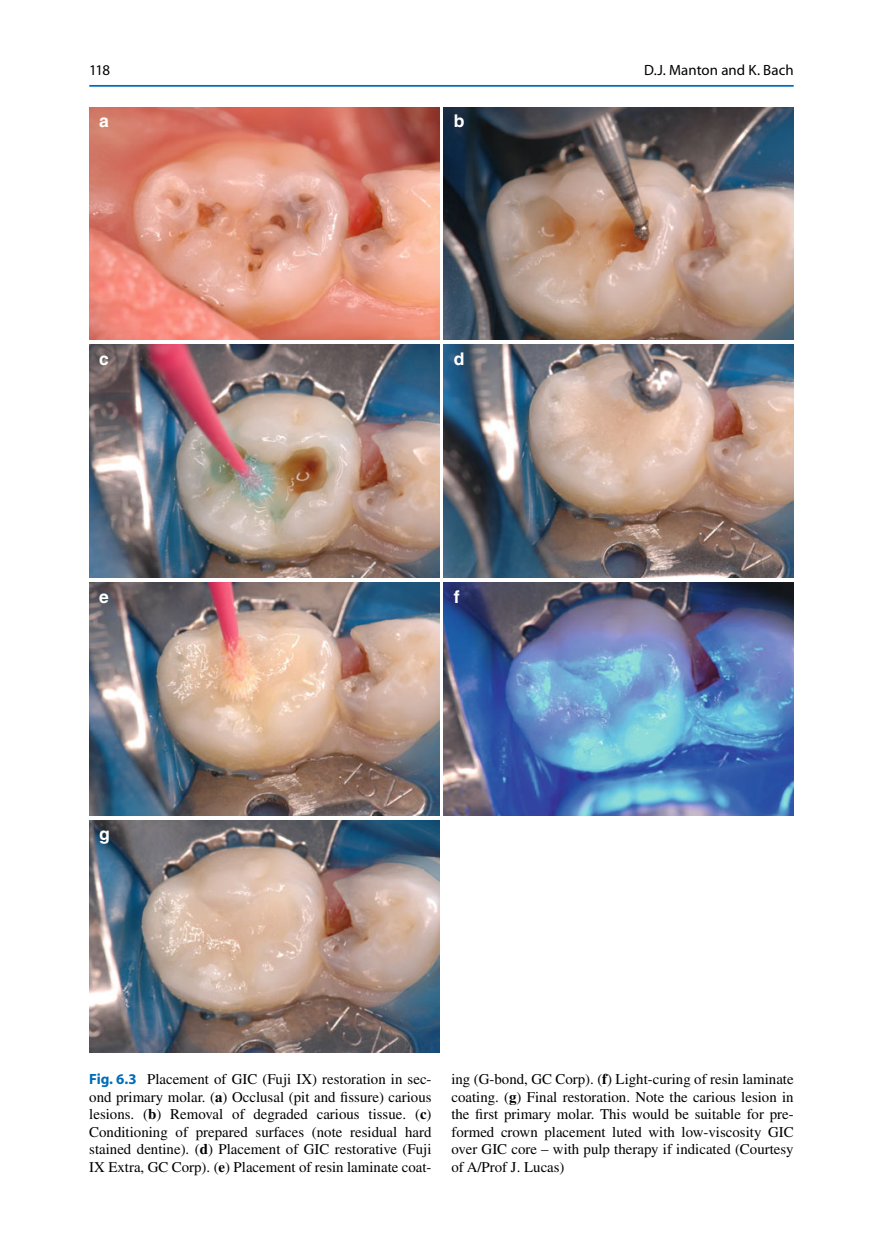
<style>
.page{position:relative;width:883px;height:1260px;background:#fff}
.page>*{position:absolute;margin:0;border:0;box-sizing:border-box;transform-origin:0 0}
.t1{font:700 17.5px "Njcnyt Helvetica";color:#fff}
.t2{font:14.88px/17.5px "Qtfxxn Times";color:#000;text-align:justify}
.t3{font:14.88px "Lrgrsy Myriad";color:#000}
.s1{font-family:"Fdqtyp Myriad";font-weight:700;color:#006db6}
.s2{font-family:"Lpgxft Times";font-weight:700}
</style>
<div class="page">
<img style="left:89px;top:107px;width:350px;height:233px">
<img style="left:444px;top:107px;width:350px;height:233px">
<img style="left:89px;top:345px;width:350px;height:232px">
<img style="left:444px;top:345px;width:350px;height:232px">
<img style="left:89px;top:582px;width:350px;height:233px">
<img style="left:444px;top:582px;width:350px;height:233px">
<img style="left:89px;top:820px;width:350px;height:233px">
<hr style="left:89px;top:85px;width:705px;height:2px;background:#006db6">
<p class="t3" style="left:89px;top:64px;width:22px">118</p>
<p class="t1" style="left:99px;top:114px;width:11px">a</p>
<p class="t1" style="left:454px;top:114px;width:12px">b</p>
<p class="t1" style="left:99px;top:352px;width:11px">c</p>
<p class="t1" style="left:454px;top:352px;width:12px">d</p>
<p class="t1" style="left:99px;top:590px;width:11px">e</p>
<p class="t1" style="left:99px;top:827px;width:12px">g</p>
<p class="t1" style="left:454px;top:590px;width:7px">f</p>
<p class="t3" style="left:644px;top:64px;width:151px">D.J. Manton and K. Bach</p>
<p class="t2" style="left:89px;top:1072px;width:344px"><span class="s1">Fig. 6.3</span> Placement of GIC (Fuji IX) restoration in sec&shy;ond primary molar. ( <span class="s2">a</span> ) Occlusal (pit and fissure) carious lesions. ( <span class="s2">b</span> ) Removal of degraded carious tissue. ( <span class="s2">c</span> )<br>Conditioning of prepared surfaces (note residual hard stained dentine). ( <span class="s2">d</span> ) Placement of GIC restorative (Fuji IX Extra, GC Corp). ( <span class="s2">e</span> ) Placement of resin laminate coat-</p>
<p class="t2" style="left:451px;top:1072px;width:344px">ing (G-bond, GC Corp). ( <span class="s2">f</span> ) Light-curing of resin laminate coating. ( <span class="s2">g</span> ) Final restoration. Note the carious lesion in the first primary molar. This would be suitable for pre&shy;formed crown placement luted with low-viscosity GIC over GIC core – with pulp therapy if indicated (Courtesy of A/Prof J. Lucas)</p>
</div>
